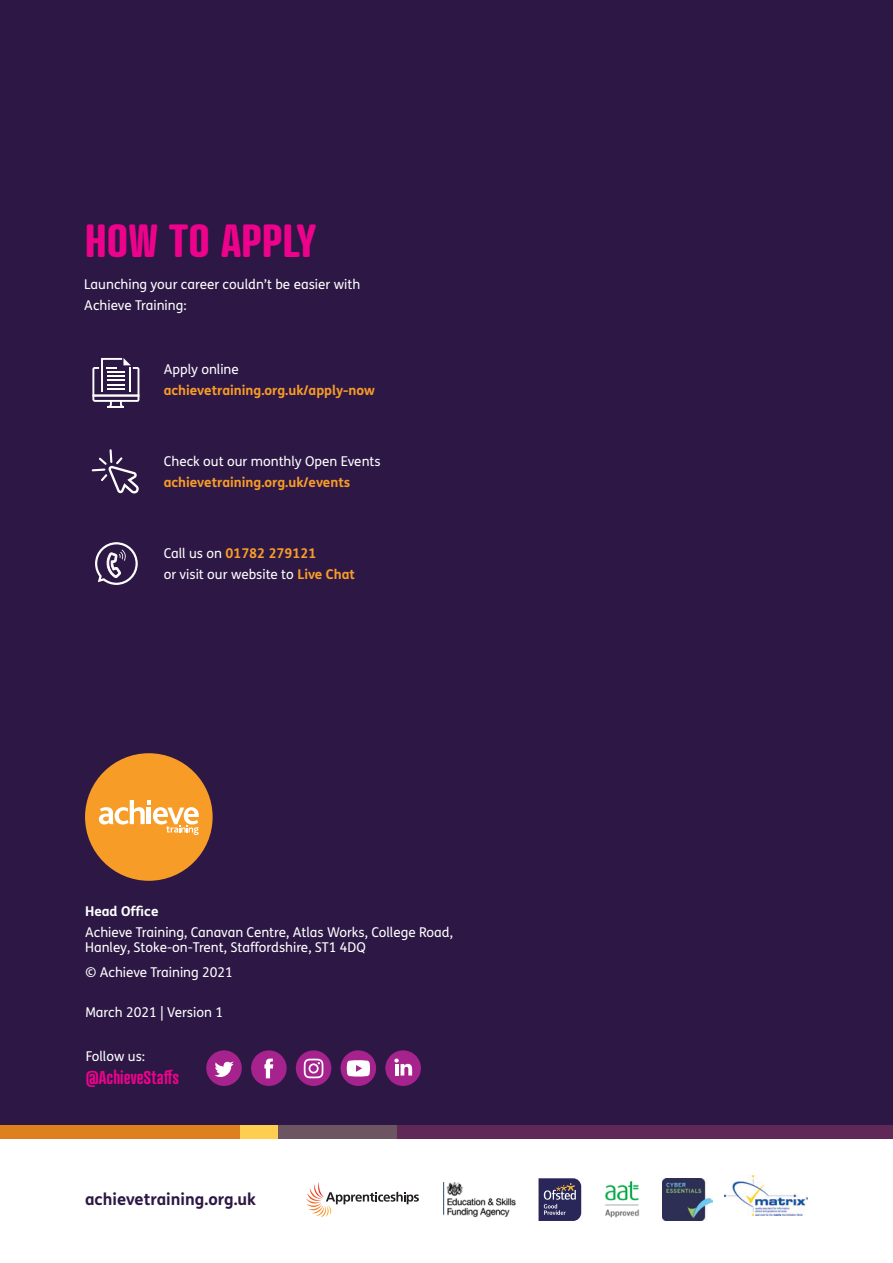
<style>
.page{position:relative;width:893px;height:1263px;background:#fff}
.page>*{position:absolute;margin:0;border:0;box-sizing:border-box;transform-origin:0 0}
.t1{font:700 45px "Atrament";letter-spacing:.01em;color:#ed028c}
.Body_black_8_5_12{font:600 18px "Atrament";color:#ed028c}
.t2{font:700 16.5px "FS Me";color:#2d1845}
.Paragraph_Style_1{font:13.5px/21px "FS Me";color:#fff}
.Paragraph_Style_1-2{font:700 13.5px/21px "FS Me";color:#f89c28}
.Paragraph_Style_1-3{font:700 13.5px "FS Me";color:#fff}
.Body_black_8_5_12-2{font:13.5px "FS Me";color:#fff}
.s1{font-weight:400;color:#fff}
.s2{font-weight:700;color:#f89c28}
</style>
<div class="page">
<div style="left:0;top:0;width:893px;height:1126px;background:#2d1845"></div>
<div style="left:85px;top:753px;width:128px;height:128px;background:#f89c28;border-radius:50%"></div>
<svg style="left:99px;top:800px;width:100px;height:35px"></svg>
<div style="left:0;top:1126px;width:278px;height:13px;background:#dd801d"></div>
<div style="left:396px;top:1126px;width:497px;height:13px;background:#5f2857"></div>
<div style="left:278px;top:1126px;width:119px;height:13px;background:#6c5560"></div>
<div style="left:240px;top:1126px;width:38px;height:13px;background:#fece51"></div>
<svg style="left:95px;top:542px;width:43px;height:43px"></svg>
<svg style="left:92px;top:449px;width:47px;height:45px"></svg>
<svg style="left:92px;top:358px;width:47px;height:50px"></svg>
<div style="left:296px;top:1050px;width:35px;height:36px;background:#a6228d;border-radius:50%"></div>
<div style="left:251px;top:1050px;width:36px;height:36px;background:#a6228d;border-radius:50%"></div>
<svg style="left:264px;top:1058px;width:9px;height:20px"></svg>
<div style="left:206px;top:1050px;width:36px;height:36px;background:#a6228d;border-radius:50%"></div>
<svg style="left:214px;top:1061px;width:20px;height:16px"></svg>
<div style="left:341px;top:1050px;width:35px;height:36px;background:#a6228d;border-radius:50%"></div>
<div style="left:385px;top:1050px;width:36px;height:36px;background:#a6228d;border-radius:50%"></div>
<svg style="left:394px;top:1058px;width:18px;height:17px"></svg>
<svg style="left:304px;top:1058px;width:19px;height:20px"></svg>
<svg style="left:347px;top:1060px;width:23px;height:16px"></svg>
<svg style="left:538px;top:1178px;width:43px;height:43px;background:#49466d"></svg>
<svg style="left:306px;top:1182px;width:113px;height:35px"></svg>
<img style="left:443px;top:1183px;width:73px;height:35px">
<img style="left:725px;top:1175px;width:83px;height:41px">
<img style="left:604px;top:1181px;width:35px;height:37px">
<img style="left:662px;top:1178px;width:51px;height:43px">
<p class="t1" style="left:85px;top:212px;width:233px">HOW TO APPLY</p>
<p class="Paragraph_Style_1" style="left:84px;top:274px;width:277px">Launching your career couldn’t be easier with<br>Achieve Training:</p>
<p class="Paragraph_Style_1" style="left:164px;top:359px;width:77px">Apply online</p>
<p class="Paragraph_Style_1-2" style="left:164px;top:380px;width:213px">achievetraining.org.uk/apply-now</p>
<p class="Paragraph_Style_1-2" style="left:164px;top:451px;width:218px"><span class="s1">Check out our monthly Open Events </span>achievetraining.org.uk/events</p>
<p class="Paragraph_Style_1" style="left:164px;top:543px;width:193px">Call us on <span class="s2">01782 279121<br></span>or visit our website to <span class="s2">Live Chat</span></p>
<p class="Paragraph_Style_1-3" style="left:85px;top:903px;width:75px">Head Office</p>
<p class="Paragraph_Style_1" style="left:85px;top:925px;width:369px;line-height:15px">Achieve Training, Canavan Centre, Atlas Works, College Road,<br>Hanley, Stoke-on-Trent, Staffordshire, ST1 4DQ</p>
<p class="Paragraph_Style_1" style="left:85px;top:962px;width:149px">© Achieve Training 2021</p>
<p class="Paragraph_Style_1" style="left:85px;top:1002px;width:139px">March 2021 | Version 1</p>
<p class="Body_black_8_5_12-2" style="left:86px;top:1048px;width:61px">Follow us:</p>
<p class="Body_black_8_5_12" style="left:86px;top:1066px;width:95px">@AchieveStaffs</p>
<p class="t2" style="left:85px;top:1189px;width:172px">achievetraining.org.uk</p>
</div>
